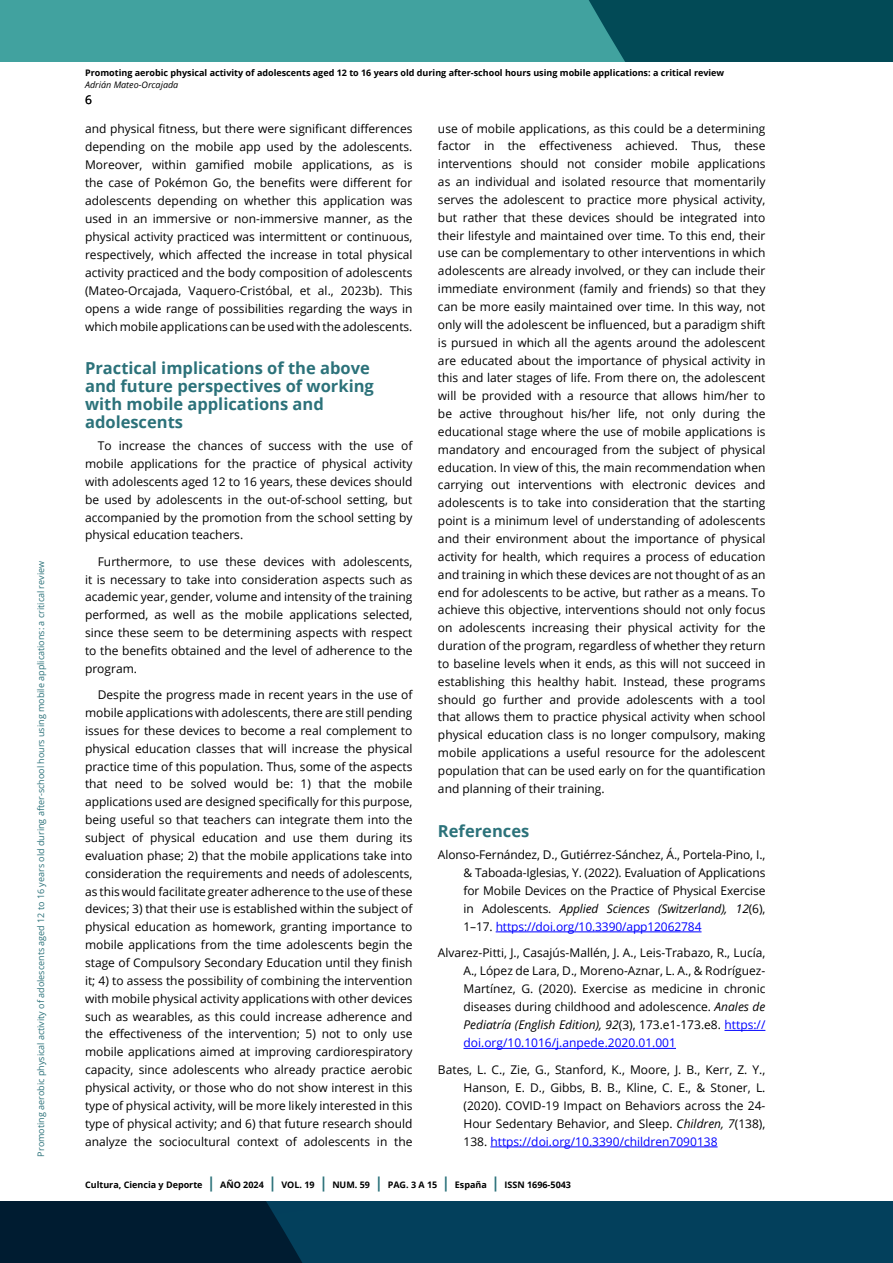
<style>
.page{position:relative;width:893px;height:1263px;background:#fff}
.page>*{position:absolute;margin:0;border:0;box-sizing:border-box;transform-origin:0 0}
.subtitulo_H3{font:700 16.5px/18px "Open Sans";color:#2c727a}
.Cuerpo_de_texto_P{font:12px/17.9px "Open Sans";color:#000;text-align:justify}
.bibliografia{font:12px/18px "Open Sans";color:#000;text-align:justify}
.t1{font:700 9px "Open Sans";color:#000}
.t2{font:9px "Open Sans";color:#2c727a}
.t3{font:italic 9px "Open Sans";color:#000}
.s1{font-style:italic}
.s2{color:#00f}
.s3{font-size:15px;color:#2c727a}
</style>
<div class="page">
<svg style="left:0;top:1201px;width:893px;height:62px;background:#02344e"></svg>
<div style="left:0;top:0;width:893px;height:62px;background:#41a29f"></div>
<div style="left:589px;top:0;width:304px;height:62px;background:#024a56"></div>
<hr style="left:496px;top:931px;width:205px;height:1px;background:#00f">
<hr style="left:724px;top:1030px;width:41px;height:1px;background:#00f">
<hr style="left:463px;top:1048px;width:213px;height:1px;background:#00f">
<hr style="left:490px;top:1146px;width:228px;height:1px;background:#00f">
<p class="t2" style="left:35px;top:1156px;width:597px;rotate:-90deg">Promoting aerobic physical activity of adolescents aged 12 to 16 years old during after-school hours using mobile applications: a critical review</p>
<p class="t1" style="left:85px;top:67px;width:641px">Promoting aerobic physical activity of adolescents aged 12 to 16 years old during after-school hours using mobile applications: a critical review</p>
<p class="t3" style="left:85px;top:79px;width:95px">Adrián Mateo-Orcajada</p>
<p class="Cuerpo_de_texto_P" style="left:85px;top:90px;width:8px">6</p>
<p class="Cuerpo_de_texto_P" style="left:85px;top:119px;width:329px">and physical fitness, but there were significant differences depending on the mobile app used by the adolescents.<br>Moreover, within gamified mobile applications, as is the case of Pokémon Go, the benefits were different for adolescents depending on whether this application was used in an immersive or non-immersive manner, as the physical activity practiced was intermittent or continuous, respectively, which affected the increase in total physical activity practiced and the body composition of adolescents (Mateo-Orcajada, Vaquero-Cristóbal, et al., 2023b). This opens a wide range of possibilities regarding the ways in which mobile applications can be used with the adolescents.</p>
<p class="subtitulo_H3" style="left:85px;top:359px;width:290px">Practical implications of the above and future perspectives of working with mobile applications and adolescents</p>
<p class="Cuerpo_de_texto_P" style="left:85px;top:437px;width:329px;text-indent:13px">To increase the chances of success with the use of mobile applications for the practice of physical activity with adolescents aged 12 to 16 years, these devices should be used by adolescents in the out-of-school setting, but accompanied by the promotion from the school setting by physical education teachers.</p>
<p class="Cuerpo_de_texto_P" style="left:85px;top:552px;width:329px;text-indent:13px">Furthermore, to use these devices with adolescents, it is necessary to take into consideration aspects such as academic year, gender, volume and intensity of the training performed, as well as the mobile applications selected, since these seem to be determining aspects with respect to the benefits obtained and the level of adherence to the program.</p>
<p class="Cuerpo_de_texto_P" style="left:85px;top:686px;width:329px;text-indent:13px">Despite the progress made in recent years in the use of mobile applications with adolescents, there are still pending issues for these devices to become a real complement to physical education classes that will increase the physical practice time of this population. Thus, some of the aspects that need to be solved would be: 1) that the mobile applications used are designed specifically for this purpose, being useful so that teachers can integrate them into the subject of physical education and use them during its evaluation phase; 2) that the mobile applications take into consideration the requirements and needs of adolescents, as this would facilitate greater adherence to the use of these devices; 3) that their use is established within the subject of physical education as homework, granting importance to mobile applications from the time adolescents begin the stage of Compulsory Secondary Education until they finish it; 4) to assess the possibility of combining the intervention with mobile physical activity applications with other devices such as wearables, as this could increase adherence and the effectiveness of the intervention; 5) not to only use mobile applications aimed at improving cardiorespiratory capacity, since adolescents who already practice aerobic physical activity, or those who do not show interest in this type of physical activity, will be more likely interested in this type of physical activity; and 6) that future research should analyze the sociocultural context of adolescents in the</p>
<p class="Cuerpo_de_texto_P" style="left:438px;top:119px;width:329px">use of mobile applications, as this could be a determining factor in the effectiveness achieved. Thus, these interventions should not consider mobile applications as an individual and isolated resource that momentarily serves the adolescent to practice more physical activity, but rather that these devices should be integrated into their lifestyle and maintained over time. To this end, their use can be complementary to other interventions in which adolescents are already involved, or they can include their immediate environment (family and friends) so that they can be more easily maintained over time. In this way, not only will the adolescent be influenced, but a paradigm shift is pursued in which all the agents around the adolescent are educated about the importance of physical activity in this and later stages of life. From there on, the adolescent will be provided with a resource that allows him/her to be active throughout his/her life, not only during the educational stage where the use of mobile applications is mandatory and encouraged from the subject of physical education. In view of this, the main recommendation when carrying out interventions with electronic devices and adolescents is to take into consideration that the starting point is a minimum level of understanding of adolescents and their environment about the importance of physical activity for health, which requires a process of education and training in which these devices are not thought of as an end for adolescents to be active, but rather as a means. To achieve this objective, interventions should not only focus on adolescents increasing their physical activity for the duration of the program, regardless of whether they return to baseline levels when it ends, as this will not succeed in establishing this healthy habit. Instead, these programs should go further and provide adolescents with a tool that allows them to practice physical activity when school physical education class is no longer compulsory, making mobile applications a useful resource for the adolescent population that can be used early on for the quantification and planning of their training.</p>
<p class="subtitulo_H3" style="left:438px;top:821px;width:93px">References</p>
<p class="bibliografia" style="left:463px;top:845px;width:303px;text-indent:-26px">Alonso-Fernández, D., Gutiérrez-Sánchez, Á., Portela-Pino, I., &amp; Taboada-Iglesias, Y. (2022). Evaluation of Applications for Mobile Devices on the Practice of Physical Exercise in Adolescents. <span class="s1">Applied Sciences (Switzerland), 12</span>(6), 1–17. <span class="s2">https://doi.org/10.3390/app12062784</span></p>
<p class="bibliografia" style="left:463px;top:944px;width:303px;text-indent:-26px">Alvarez-Pitti, J., Casajús-Mallén, J. A., Leis-Trabazo, R., Lucía, A., López de Lara, D., Moreno-Aznar, L. A., &amp; Rodríguez-Martínez, G. (2020). Exercise as medicine in chronic diseases during childhood and adolescence. <span class="s1">Anales de Pediatría (English Edition), 92</span>(3), 173.e1-173.e8. <span class="s2">https:// doi.org/10.1016/j.anpede.2020.01.001</span></p>
<p class="bibliografia" style="left:463px;top:1060px;width:303px;text-indent:-26px">Bates, L. C., Zie, G., Stanford, K., Moore, J. B., Kerr, Z. Y., Hanson, E. D., Gibbs, B. B., Kline, C. E., &amp; Stoner, L. (2020). COVID-19 Impact on Behaviors across the 24- Hour Sedentary Behavior, and Sleep. <span class="s1">Children, 7</span>(138), 138. <span class="s2">https://doi.org/10.3390/children7090138</span></p>
<p class="t1" style="left:85px;top:1179px;width:488px">Cultura, Ciencia y Deporte <span class="s3">|</span> AÑO 2024 <span class="s3">|</span> VOL. 19 <span class="s3">|</span> NUM. 59 <span class="s3">|</span> PAG. 3 A 15 <span class="s3">|</span> España <span class="s3">|</span> ISSN 1696-5043</p>
</div>
